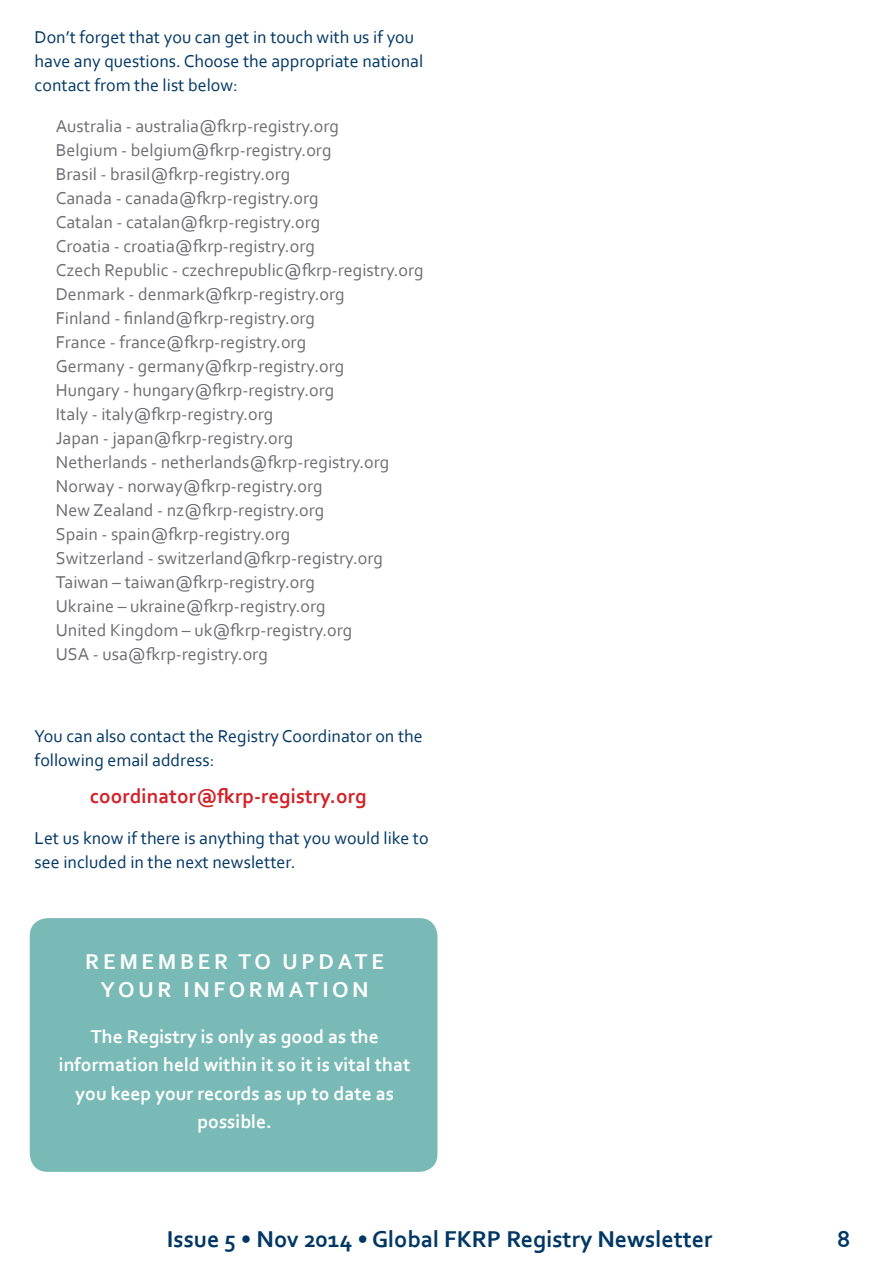
<style>
.page{position:relative;width:893px;height:1263px;background:#fff}
.page>*{position:absolute;margin:0;border:0;box-sizing:border-box;transform-origin:0 0}
.t1{font:700 24px "Corbel";color:#003764}
.t2{font:700 22.5px/28.5px "Corbel";letter-spacing:.16em;color:#fff;text-align:center}
.t3{font:700 21px "Corbel";color:#d1232a}
.t4{font:700 19.5px/28.5px "Corbel";color:#fff;text-align:center}
.t5{font:18px "Corbel";color:#6c6d70}
.t6{font:18px/24px "Corbel";color:#003764}
</style>
<div class="page">
<div style="left:30px;top:918px;width:407px;height:254px;background:#79bab6;border-radius:18px"></div>
<p class="t6" style="left:35px;top:25px;width:390px">Don’t forget that you can get in touch with us if you have any questions. Choose the appropriate national contact from the list below:</p>
<p class="t5" style="left:56px;top:115px;width:285px">Australia - australia@fkrp-registry.org</p>
<p class="t5" style="left:56px;top:139px;width:277px">Belgium - belgium@fkrp-registry.org</p>
<p class="t5" style="left:56px;top:163px;width:236px">Brasil - brasil@fkrp-registry.org</p>
<p class="t5" style="left:56px;top:187px;width:264px">Canada - canada@fkrp-registry.org</p>
<p class="t5" style="left:56px;top:211px;width:266px">Catalan - catalan@fkrp-registry.org</p>
<p class="t5" style="left:56px;top:235px;width:261px">Croatia - croatia@fkrp-registry.org</p>
<p class="t5" style="left:56px;top:259px;width:369px">Czech Republic - czechrepublic@fkrp-registry.org</p>
<p class="t5" style="left:56px;top:283px;width:290px">Denmark - denmark@fkrp-registry.org</p>
<p class="t5" style="left:56px;top:307px;width:261px">Finland - finland@fkrp-registry.org</p>
<p class="t5" style="left:56px;top:331px;width:252px">France - france@fkrp-registry.org</p>
<p class="t5" style="left:56px;top:355px;width:290px">Germany - germany@fkrp-registry.org</p>
<p class="t5" style="left:56px;top:379px;width:280px">Hungary - hungary@fkrp-registry.org</p>
<p class="t5" style="left:56px;top:403px;width:219px">Italy - italy@fkrp-registry.org</p>
<p class="t5" style="left:56px;top:427px;width:239px">Japan - japan@fkrp-registry.org</p>
<p class="t5" style="left:56px;top:451px;width:335px">Netherlands - netherlands@fkrp-registry.org</p>
<p class="t5" style="left:56px;top:475px;width:268px">Norway - norway@fkrp-registry.org</p>
<p class="t5" style="left:56px;top:499px;width:270px">New Zealand - nz@fkrp-registry.org</p>
<p class="t5" style="left:56px;top:523px;width:236px">Spain - spain@fkrp-registry.org</p>
<p class="t5" style="left:56px;top:547px;width:329px">Switzerland - switzerland@fkrp-registry.org</p>
<p class="t5" style="left:56px;top:571px;width:261px">Taiwan – taiwan@fkrp-registry.org</p>
<p class="t5" style="left:56px;top:595px;width:271px">Ukraine – ukraine@fkrp-registry.org</p>
<p class="t5" style="left:56px;top:619px;width:298px">United Kingdom – uk@fkrp-registry.org</p>
<p class="t5" style="left:56px;top:643px;width:214px">USA - usa@fkrp-registry.org</p>
<p class="t6" style="left:35px;top:724px;width:390px">You can also contact the Registry Coordinator on the following email address:</p>
<p class="t3" style="left:90px;top:783px;width:278px">coordinator@fkrp-registry.org</p>
<p class="t6" style="left:35px;top:826px;width:396px">Let us know if there is anything that you would like to see included in the next newsletter.</p>
<p class="t2" style="left:85px;top:946px;width:300px">REMEMBER TO UPDATE<br>YOUR INFORMATION</p>
<p class="t4" style="left:59px;top:1021px;width:353px">The Registry is only as good as the information held within it so it is vital that you keep your records as up to date as possible.</p>
<p class="t1" style="left:167px;top:1224px;width:547px">Issue 5 • Nov 2014 • Global FKRP Registry Newsletter</p>
<p class="t1" style="left:837px;top:1224px;width:15px">8</p>
</div>
